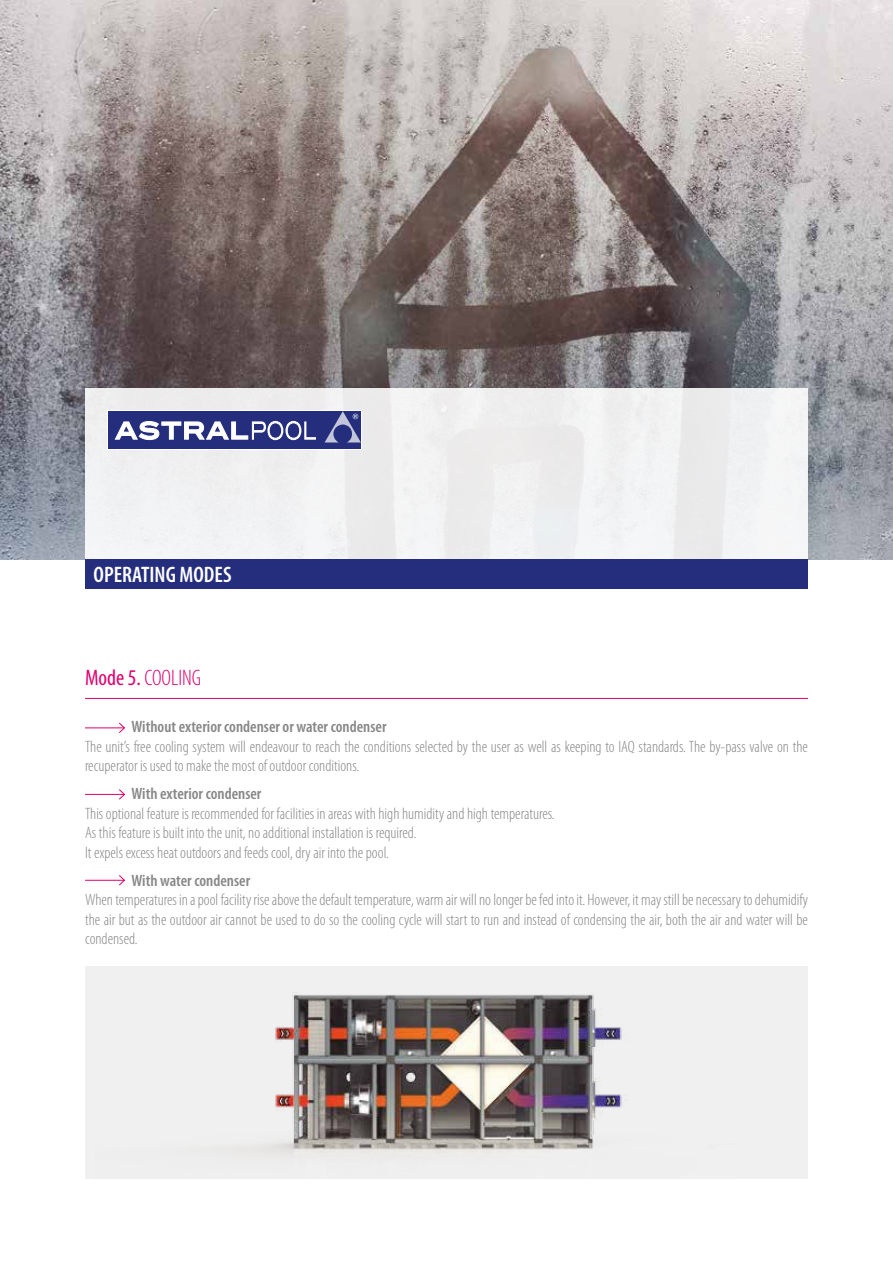
<style>
.page{position:relative;width:893px;height:1263px;background:#fff}
.page>*{position:absolute;margin:0;border:0;box-sizing:border-box;transform-origin:0 0}
.t1{font:600 condensed 22.5px "Myriad Pro";color:#fff}
.t2{font:300 condensed 22.5px "Myriad Pro";color:#e0006d}
.t3{font:300 condensed 16.5px/19.5px "Myriad Pro";color:#878787}
.t4{font:600 condensed 16.5px "Myriad Pro";color:#878787}
.s1{font-weight:400}
</style>
<div class="page">
<hr style="left:85px;top:698px;width:723px;height:1px;background:#e0006d">
<hr style="left:85px;top:727px;width:39px;height:1px;background:#e0006d">
<svg style="left:118px;top:722px;width:7px;height:11px"></svg>
<hr style="left:85px;top:794px;width:39px;height:1px;background:#e0006d">
<svg style="left:118px;top:789px;width:7px;height:11px"></svg>
<hr style="left:85px;top:880px;width:39px;height:1px;background:#e0006d">
<svg style="left:118px;top:875px;width:7px;height:11px"></svg>
<img style="left:0;top:0;width:893px;height:559px">
<div style="left:85px;top:559px;width:723px;height:30px;background:#242e7c"></div>
<div style="left:85px;top:388px;width:723px;height:171px;background:#f0f1f2"></div>
<div style="left:107px;top:410px;width:255px;height:40px;background:#242e7c"></div>
<svg style="left:325px;top:411px;width:36px;height:31px"></svg>
<svg style="left:115px;top:421px;width:201px;height:19px"></svg>
<div style="left:85px;top:966px;width:723px;height:213px;background:#f0f0f0"></div>
<img style="left:246px;top:994px;width:376px;height:161px">
<h1 class="t1" style="left:94px;top:562px;width:139px">OPERATING MODES</h1>
<h1 class="t2" style="left:85px;top:665px;width:118px"><span class="s1">Mode 5.</span> COOLING</h1>
<p class="t4" style="left:132px;top:718px;width:256px">Without exterior condenser or water condenser</p>
<p class="t3" style="left:85px;top:737px;width:724px">The unit’s free cooling system will endeavour to reach the conditions selected by the user as well as keeping to IAQ standards. The by-pass valve on the recuperator is used to make the most of outdoor conditions.</p>
<p class="t4" style="left:132px;top:785px;width:131px">With exterior condenser</p>
<p class="t3" style="left:85px;top:804px;width:471px">This optional feature is recommended for facilities in areas with high humidity and high temperatures.<br>As this feature is built into the unit, no additional installation is required.<br>It expels excess heat outdoors and feeds cool, dry air into the pool.</p>
<p class="t4" style="left:132px;top:871px;width:120px">With water condenser</p>
<p class="t3" style="left:85px;top:890px;width:724px;text-align:justify">When temperatures in a pool facility rise above the default temperature, warm air will no longer be fed into it. However, it may still be necessary to dehumidify the air but as the outdoor air cannot be used to do so the cooling cycle will start to run and instead of condensing the air, both the air and water will be condensed.</p>
</div>
